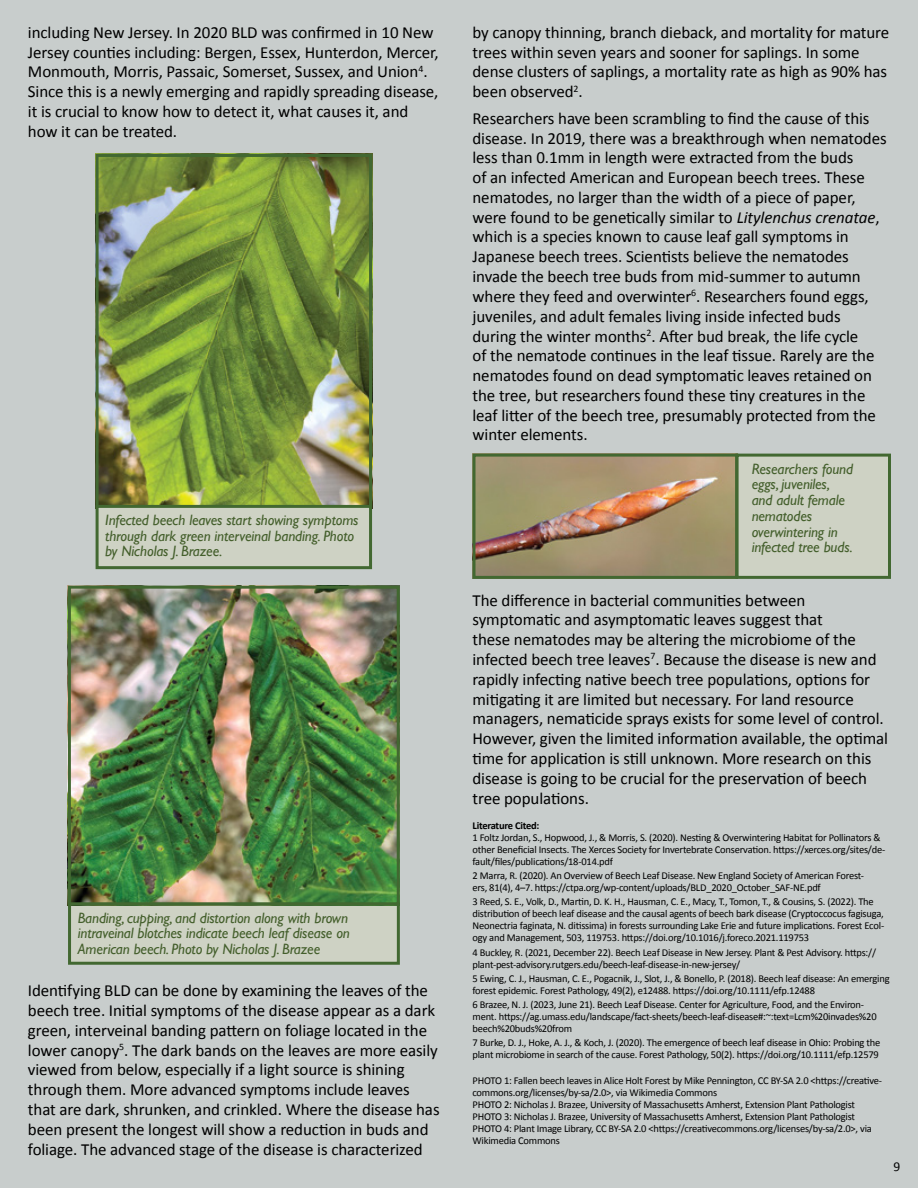
<style>
.page{position:relative;width:918px;height:1188px;background:#c8cdcc}
.page>*{position:absolute;margin:0;border:0;box-sizing:border-box;transform-origin:0 0}
.t1{font:16.95px/19.8px "Calibri";letter-spacing:-.005em;color:#000}
.t2{font:italic 15px/15.8px "Gill Sans";letter-spacing:-.01em;color:#445f2c}
.t3{font:13.5px "Calibri";color:#000}
.t4{font:10.5px/12px "Calibri";letter-spacing:-.02em;color:#000}
.t5{font:700 10.5px "Calibri";letter-spacing:-.02em;color:#000}
.s1{font-style:italic}
</style>
<div class="page">
<img style="left:100px;top:158px;width:268px;height:346px">
<div style="left:96px;top:154px;width:276px;height:354px;border:3px solid #426831"></div>
<div style="left:97px;top:506px;width:274px;height:62px;background:#ced2c4"></div>
<div style="left:96px;top:505px;width:276px;height:64px;border:3px solid #426831"></div>
<div style="left:70px;top:904px;width:328px;height:59px;background:#ced2c4"></div>
<img style="left:72px;top:590px;width:324px;height:311px">
<div style="left:68px;top:586px;width:332px;height:319px;border:3px solid #426831"></div>
<div style="left:68px;top:903px;width:332px;height:62px;border:3px solid #426831"></div>
<div style="left:737px;top:455px;width:153px;height:122px;background:#ced2c4"></div>
<img style="left:476px;top:458px;width:258px;height:117px">
<div style="left:472px;top:454px;width:266px;height:125px;border:3px solid #426831"></div>
<div style="left:735px;top:454px;width:156px;height:125px;border:3px solid #426831"></div>
<p class="t1" style="left:28px;top:22px;width:412px">including New Jersey. In 2020 BLD was confirmed in 10 New Jersey counties including: Bergen, Essex, Hunterdon, Mercer, Monmouth, Morris, Passaic, Somerset, Sussex, and Union<sup>4</sup>.<br>Since this is a newly emerging and rapidly spreading disease, it is crucial to know how to detect it, what causes it, and how it can be treated.</p>
<p class="t2" style="left:105px;top:512px;width:255px">Infected beech leaves start showing symptoms through dark green interveinal banding. Photo by Nicholas J. Brazee.</p>
<p class="t2" style="left:78px;top:910px;width:274px">Banding, cupping, and distortion along with brown intraveinal blotches indicate beech leaf disease on<br>American beech. Photo by Nicholas J. Brazee</p>
<p class="t1" style="left:28px;top:981px;width:413px">Identifying BLD can be done by examining the leaves of the beech tree. Initial symptoms of the disease appear as a dark green, interveinal banding pattern on foliage located in the lower canopy<sup>5</sup>. The dark bands on the leaves are more easily viewed from below, especially if a light source is shining through them. More advanced symptoms include leaves that are dark, shrunken, and crinkled. Where the disease has been present the longest will show a reduction in buds and foliage. The advanced stage of the disease is characterized</p>
<p class="t1" style="left:472px;top:22px;width:418px">by canopy thinning, branch dieback, and mortality for mature trees within seven years and sooner for saplings. In some dense clusters of saplings, a mortality rate as high as 90% has been observed<sup>2</sup>.</p>
<p class="t1" style="left:472px;top:108px;width:416px">Researchers have been scrambling to find the cause of this disease. In 2019, there was a breakthrough when nematodes less than 0.1mm in length were extracted from the buds<br>of an infected American and European beech trees. These nematodes, no larger than the width of a piece of paper, were found to be genetically similar to <span class="s1">Litylenchus crenatae</span>, which is a species known to cause leaf gall symptoms in Japanese beech trees. Scientists believe the nematodes invade the beech tree buds from mid-summer to autumn where they feed and overwinter<sup>6</sup>. Researchers found eggs, juveniles, and adult females living inside infected buds during the winter months<sup>2</sup>. After bud break, the life cycle<br>of the nematode continues in the leaf tissue. Rarely are the nematodes found on dead symptomatic leaves retained on the tree, but researchers found these tiny creatures in the leaf litter of the beech tree, presumably protected from the winter elements.</p>
<p class="t2" style="left:752px;top:461px;width:103px">Researchers found eggs, juveniles, and adult female nematodes overwintering in infected tree buds.</p>
<p class="t1" style="left:472px;top:590px;width:417px">The difference in bacterial communities between symptomatic and asymptomatic leaves suggest that<br>these nematodes may be altering the microbiome of the infected beech tree leaves<sup>7</sup>. Because the disease is new and rapidly infecting native beech tree populations, options for mitigating it are limited but necessary. For land resource managers, nematicide sprays exists for some level of control.<br>However, given the limited information available, the optimal time for application is still unknown. More research on this disease is going to be crucial for the preservation of beech tree populations.</p>
<p class="t5" style="left:472px;top:819px;width:69px">Literature Cited:</p>
<p class="t4" style="left:472px;top:832px;width:414px">1 Foltz Jordan, S., Hopwood, J., &amp; Morris, S. (2020). Nesting &amp; Overwintering Habitat for Pollinators &amp; other Beneficial Insects. The Xerces Society for Invertebrate Conservation. https://xerces.org/sites/de&shy;fault/files/publications/18-014.pdf</p>
<p class="t4" style="left:472px;top:870px;width:393px">2 Marra, R. (2020). An Overview of Beech Leaf Disease. New England Society of American Forest&shy;ers, 81(4), 4–7. https://ctpa.org/wp-content/uploads/BLD_2020_October_SAF-NE.pdf</p>
<p class="t4" style="left:472px;top:896px;width:413px">3 Reed, S. E., Volk, D., Martin, D. K. H., Hausman, C. E., Macy, T., Tomon, T., &amp; Cousins, S. (2022). The distribution of beech leaf disease and the causal agents of beech bark disease (Cryptoccocus fagisuga, Neonectria faginata, N. ditissima) in forests surrounding Lake Erie and future implications. Forest Ecol&shy;ogy and Management, 503, 119753. https://doi.org/10.1016/j.foreco.2021.119753</p>
<p class="t4" style="left:472px;top:946px;width:405px">4 Buckley, R. (2021, December 22). Beech Leaf Disease in New Jersey. Plant &amp; Pest Advisory. https:// plant-pest-advisory.rutgers.edu/beech-leaf-disease-in-new-jersey/</p>
<p class="t4" style="left:472px;top:972px;width:419px">5 Ewing, C. J., Hausman, C. E., Pogacnik, J., Slot, J., &amp; Bonello, P. (2018). Beech leaf disease: An emerging forest epidemic. Forest Pathology, 49(2), e12488. https://doi.org/10.1111/efp.12488</p>
<p class="t4" style="left:472px;top:999px;width:406px">6 Brazee, N. J. (2023, June 21). Beech Leaf Disease. Center for Agriculture, Food, and the Environ&shy;ment. https://ag.umass.edu/landscape/fact-sheets/beech-leaf-disease#:~:text=Lcm%20invades%20 beech%20buds%20from</p>
<p class="t4" style="left:472px;top:1037px;width:409px">7 Burke, D. J., Hoke, A. J., &amp; Koch, J. (2020). The emergence of beech leaf disease in Ohio: Probing the plant microbiome in search of the cause. Forest Pathology, 50(2). https://doi.org/10.1111/efp.12579</p>
<p class="t4" style="left:472px;top:1074px;width:411px">PHOTO 1: Fallen beech leaves in Alice Holt Forest by Mike Pennington, CC BY-SA 2.0 &lt;https://creative&shy;commons.org/licenses/by-sa/2.0&gt;, via Wikimedia Commons<br>PHOTO 2: Nicholas J. Brazee, University of Massachusetts Amherst, Extension Plant Pathologist PHOTO 3: Nicholas J. Brazee, University of Massachusetts Amherst, Extension Plant Pathologist PHOTO 4: Plant Image Library, CC BY-SA 2.0 &lt;https://creativecommons.org/licenses/by-sa/2.0&gt;, via Wikimedia Commons</p>
<p class="t3" style="left:894px;top:1158px;width:8px">9</p>
</div>
